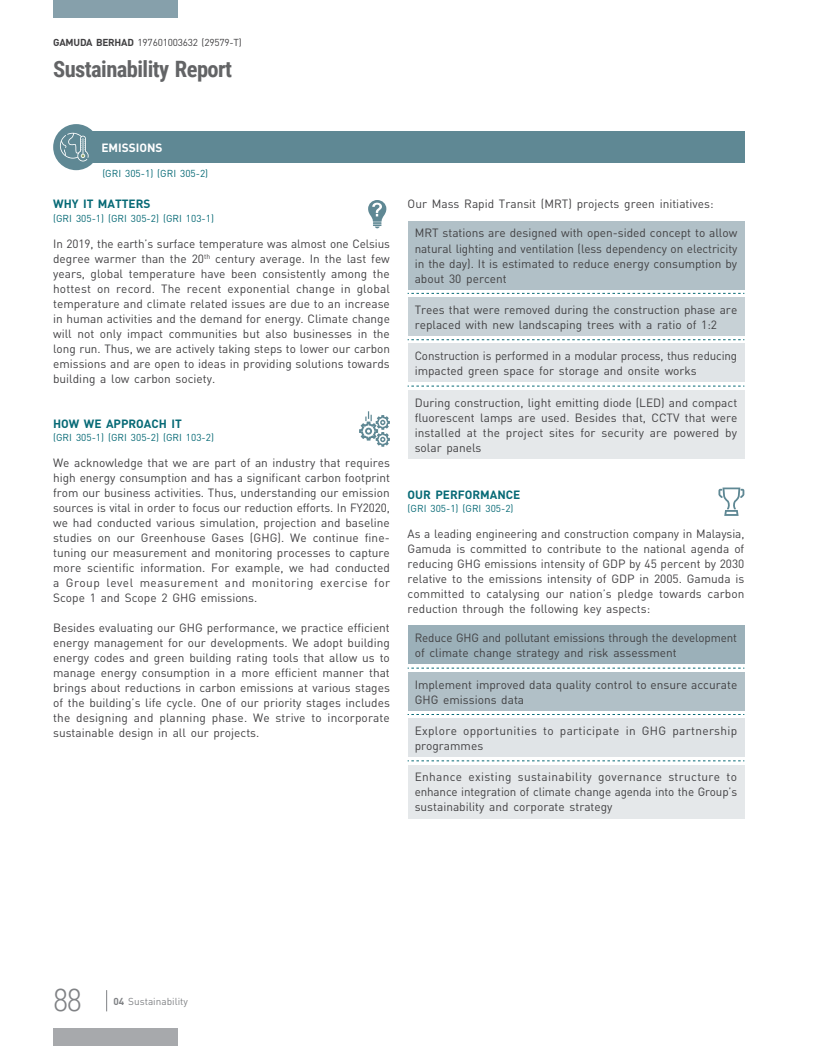
<style>
.page{position:relative;width:833px;height:1046px;background:#fff}
.page>*{position:absolute;margin:0;border:0;box-sizing:border-box;transform-origin:0 0}
.t1{font:300 31.25px "Roboto Condensed";color:#808285}
.t2{font:700 22.5px "Roboto Condensed";letter-spacing:-.025em;color:#636466}
.t3{font:11.88px/15px "DIN";color:#414042;text-align:justify}
.t4{font:11.88px/15px "DIN";letter-spacing:.025em;color:#414042}
.t5{font:700 11.88px "DIN";color:#076a76}
.t6{font:700 11.88px "DIN";color:#fff}
.t7{font:10px "DIN";color:#076a76}
.t8{font:10px "DIN";letter-spacing:-.02em;color:#414042}
.t9{font:10px "DIN";color:#808285}
.s1{font-weight:700}
</style>
<div class="page">
<svg style="left:106px;top:990px;width:1px;height:21px"></svg>
<div style="left:84px;top:131px;width:660px;height:32px;background:#5f8894"></div>
<div style="left:53px;top:124px;width:46px;height:46px;background:#5f8894;border-radius:50%"></div>
<svg style="left:60px;top:133px;width:29px;height:28px"></svg>
<svg style="left:368px;top:200px;width:18px;height:28px"></svg>
<div style="left:407px;top:221px;width:337px;height:68px;background:#b1c0c7"></div>
<div style="left:407px;top:297px;width:337px;height:39px;background:#c7d1d6"></div>
<div style="left:407px;top:343px;width:337px;height:39px;background:#e0e4e7"></div>
<div style="left:407px;top:390px;width:337px;height:68px;background:#e5e8ea"></div>
<svg style="left:407px;top:293px;width:337px;height:1px"></svg>
<svg style="left:407px;top:339px;width:337px;height:1px"></svg>
<svg style="left:407px;top:386px;width:337px;height:1px"></svg>
<div style="left:407px;top:625px;width:337px;height:39px;background:#9bb0b9"></div>
<div style="left:407px;top:671px;width:337px;height:39px;background:#b1c0c7"></div>
<div style="left:407px;top:718px;width:337px;height:39px;background:#e0e4e7"></div>
<div style="left:407px;top:764px;width:337px;height:54px;background:#e5e8ea"></div>
<svg style="left:407px;top:667px;width:337px;height:1px"></svg>
<svg style="left:407px;top:714px;width:337px;height:1px"></svg>
<svg style="left:407px;top:760px;width:337px;height:1px"></svg>
<svg style="left:359px;top:411px;width:31px;height:36px"></svg>
<svg style="left:718px;top:487px;width:26px;height:29px"></svg>
<div style="left:53px;top:0;width:124px;height:18px;background:#86a0ab"></div>
<div style="left:53px;top:1028px;width:124px;height:17px;background:#a7a9ac"></div>
<p class="t8" style="left:53px;top:36px;width:190px"><span class="s1">GAMUDA BERHAD</span> 197601003632 (29579-T)</p>
<h2 class="t2" style="left:53px;top:53px;width:180px">Sustainability Report</h2>
<p class="t6" style="left:101px;top:140px;width:63px">EMISSIONS</p>
<p class="t7" style="left:102px;top:167px;width:107px">(GRI 305-1) (GRI 305-2)</p>
<p class="t5" style="left:53px;top:196px;width:99px">WHY IT MATTERS</p>
<p class="t7" style="left:53px;top:212px;width:162px">(GRI 305-1) (GRI 305-2) (GRI 103-1)</p>
<p class="t3" style="left:53px;top:235px;width:338px">In 2019, the earth’s surface temperature was almost one Celsius degree warmer than the 20<sup>th</sup> century average. In the last few years, global temperature have been consistently among the hottest on record. The recent exponential change in global temperature and climate related issues are due to an increase in human activities and the demand for energy. Climate change will not only impact communities but also businesses in the long run. Thus, we are actively taking steps to lower our carbon emissions and are open to ideas in providing solutions towards building a low carbon society.</p>
<p class="t5" style="left:53px;top:415px;width:130px">HOW WE APPROACH IT</p>
<p class="t7" style="left:53px;top:431px;width:162px">(GRI 305-1) (GRI 305-2) (GRI 103-2)</p>
<p class="t3" style="left:53px;top:455px;width:338px">We acknowledge that we are part of an industry that requires high energy consumption and has a significant carbon footprint from our business activities. Thus, understanding our emission sources is vital in order to focus our reduction efforts. In FY2020, we had conducted various simulation, projection and baseline studies on our Greenhouse Gases (GHG). We continue fine&shy;tuning our measurement and monitoring processes to capture more scientific information. For example, we had conducted a Group level measurement and monitoring exercise for Scope 1 and Scope 2 GHG emissions.</p>
<p class="t3" style="left:53px;top:620px;width:338px">Besides evaluating our GHG performance, we practice efficient energy management for our developments. We adopt building energy codes and green building rating tools that allow us to manage energy consumption in a more efficient manner that brings about reductions in carbon emissions at various stages of the building’s life cycle. One of our priority stages includes the designing and planning phase. We strive to incorporate sustainable design in all our projects.</p>
<p class="t3" style="left:407px;top:196px;width:307px">Our Mass Rapid Transit (MRT) projects green initiatives:</p>
<p class="t3" style="left:415px;top:225px;width:324px">MRT stations are designed with open-sided concept to allow natural lighting and ventilation (less dependency on electricity in the day). It is estimated to reduce energy consumption by about 30 percent</p>
<p class="t3" style="left:415px;top:302px;width:324px">Trees that were removed during the construction phase are replaced with new landscaping trees with a ratio of 1:2</p>
<p class="t3" style="left:415px;top:348px;width:324px">Construction is performed in a modular process, thus reducing impacted green space for storage and onsite works</p>
<p class="t3" style="left:415px;top:394px;width:324px">During construction, light emitting diode (LED) and compact fluorescent lamps are used. Besides that, CCTV that were installed at the project sites for security are powered by solar panels</p>
<p class="t5" style="left:407px;top:486px;width:114px">OUR PERFORMANCE</p>
<p class="t7" style="left:407px;top:502px;width:107px">(GRI 305-1) (GRI 305-2)</p>
<p class="t3" style="left:407px;top:526px;width:338px">As a leading engineering and construction company in Malaysia, Gamuda is committed to contribute to the national agenda of reducing GHG emissions intensity of GDP by 45 percent by 2030 relative to the emissions intensity of GDP in 2005. Gamuda is committed to catalysing our nation’s pledge towards carbon reduction through the following key aspects:</p>
<p class="t3" style="left:415px;top:630px;width:324px">Reduce GHG and pollutant emissions through the development of climate change strategy and risk assessment</p>
<p class="t3" style="left:415px;top:676px;width:324px">Implement improved data quality control to ensure accurate<br>GHG emissions data</p>
<p class="t4" style="left:415px;top:722px;width:324px">Explore opportunities to participate in GHG partnership programmes</p>
<p class="t3" style="left:415px;top:769px;width:324px">Enhance existing sustainability governance structure to enhance integration of climate change agenda into the Group’s sustainability and corporate strategy</p>
<h1 class="t1" style="left:53px;top:978px;width:30px">88</h1>
<p class="t9" style="left:113px;top:994px;width:76px"><span class="s1">04</span> Sustainability</p>
</div>
